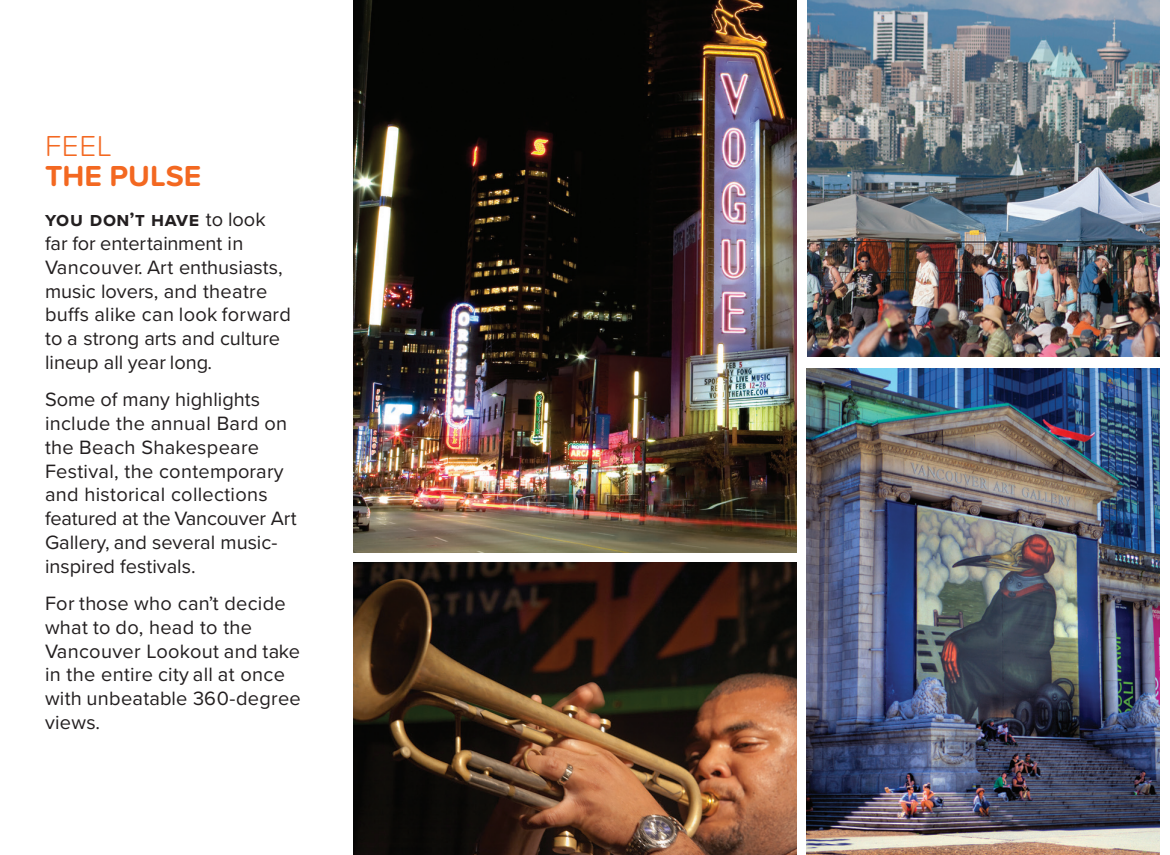
<style>
.page{position:relative;width:1170px;height:855px;background:#fff}
.page>*{position:absolute;margin:0;border:0;box-sizing:border-box;transform-origin:0 0}
.COE{font:700 30px "Proxima Soft";color:#f36821}
.COE-2{font:300 30px "Proxima Soft";color:#f36821}
.Body{font:20px/23.8px "Proxima Nova";letter-spacing:.015em;color:#231f20}
.s1{font-weight:700}
</style>
<div class="page">
<img style="left:353px;top:562px;width:443px;height:293px">
<img style="left:353px;top:0;width:443px;height:552px">
<img style="left:807px;top:0;width:352px;height:357px">
<img style="left:807px;top:369px;width:352px;height:486px">
<p class="COE-2" style="left:45px;top:123px;width:69px">FEEL</p>
<p class="COE" style="left:45px;top:153px;width:158px">THE PULSE</p>
<p class="Body" style="left:45px;top:207px;width:247px"><span class="s1">you don’t have</span> to look far for entertainment in<br>Vancouver. Art enthusiasts, music lovers, and theatre buffs alike can look forward to a strong arts and culture lineup all year long.</p>
<p class="Body" style="left:45px;top:387px;width:253px">Some of many highlights include the annual Bard on the Beach Shakespeare<br>Festival, the contemporary and historical collections featured at the Vancouver Art<br>Gallery, and several music&shy;inspired festivals.</p>
<p class="Body" style="left:45px;top:591px;width:257px">For those who can’t decide what to do, head to the<br>Vancouver Lookout and take in the entire city all at once with unbeatable 360-degree views.</p>
</div>
